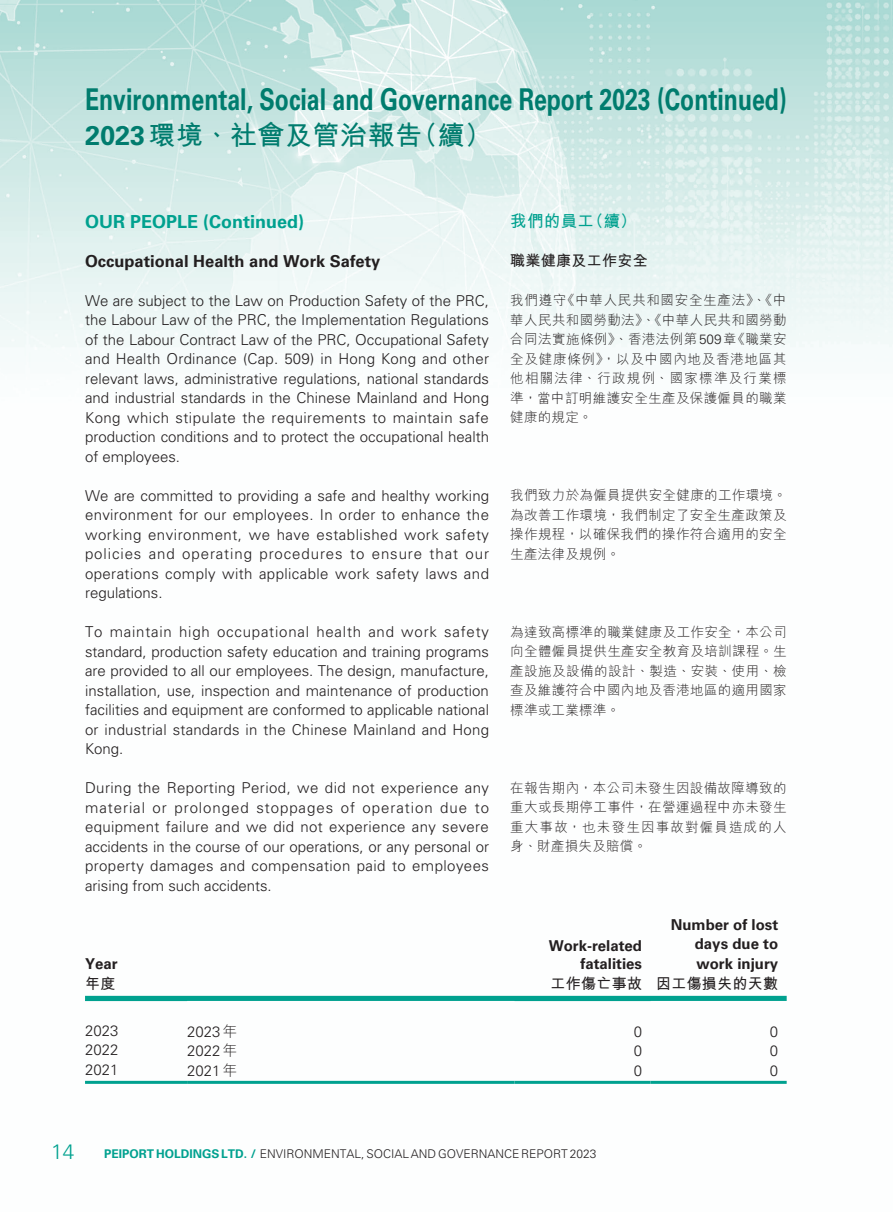
<style>
.page{position:relative;width:893px;height:1212px;background:#fff}
.page>*{position:absolute;margin:0;border:0;box-sizing:border-box;transform-origin:0 0}
.t1{font:700 30px "Univers LT Std";color:#007c6e;scale:.77 1}
.t2{font:700 27px "M Hei HK";letter-spacing:.02em;color:#007c6e}
.t3{font:300 21px "Univers LT Std";color:#00a18f}
._01_H1_E{font:700 18px "Univers LT Std";color:#00a18f}
._02_H2_E{font:700 16.5px "Univers LT Std";color:#231f20}
._001_H1_C{font:700 16.5px "M Hei HK";letter-spacing:.02em;color:#00a18f}
._00_txt_E{font:300 15px/19.5px "Univers LT Std";letter-spacing:.015em;color:#231f20;text-align:justify}
._50_Table_txt{font:700 15px "Univers LT Std";color:#231f20}
._50_Table_txt-2{font:300 15px "Univers LT Std";color:#231f20}
._50_Table_txt-3{font:700 15px "M Hei HK";letter-spacing:.02em;color:#231f20}
._002_H2_C{font:700 15px "M Hei HK";letter-spacing:.02em;color:#231f20}
._000_txt_C{font:300 13.5px/19.5px "M Hei HK";letter-spacing:.025em;color:#231f20;text-align:justify}
.t4{font:300 12px "Univers LT Std";color:#231f20}
.s1{font-family:"Univers LT Std"}
.s2{font-family:"M Hei HK"}
.s3{font-weight:700;color:#00a18f}
</style>
<div class="page">
<img style="left:0;top:0;width:893px;height:1081px">
<svg style="left:85px;top:996px;width:702px;height:5px;background:#01a18f"></svg>
<hr style="left:85px;top:1000px;width:102px;height:1px;background:#00a18f">
<hr style="left:514px;top:1000px;width:137px;height:1px;background:#00a18f">
<hr style="left:85px;top:1081px;width:102px;height:3px;background:#00a18f">
<hr style="left:187px;top:1081px;width:327px;height:3px;background:#00a18f">
<hr style="left:514px;top:1081px;width:137px;height:3px;background:#00a18f">
<hr style="left:651px;top:1081px;width:136px;height:3px;background:#00a18f">
<h1 class="t1" style="left:85px;top:82px;width:913px">Environmental, Social and Governance Report 2023 (Continued)</h1>
<h2 class="t2" style="left:85px;top:116px;width:408px"><span class="s1">2023</span>環境、社會及管治報告（續）</h2>
<p class="_01_H1_E" style="left:85px;top:211px;width:221px">OUR PEOPLE (Continued)</p>
<p class="_02_H2_E" style="left:85px;top:251px;width:297px">Occupational Health and Work Safety</p>
<p class="_00_txt_E" style="left:85px;top:290px;width:405px">We are subject to the Law on Production Safety of the PRC, the Labour Law of the PRC, the Implementation Regulations of the Labour Contract Law of the PRC, Occupational Safety and Health Ordinance (Cap. 509) in Hong Kong and other relevant laws, administrative regulations, national standards and industrial standards in the Chinese Mainland and Hong Kong which stipulate the requirements to maintain safe production conditions and to protect the occupational health of employees.</p>
<p class="_00_txt_E" style="left:85px;top:485px;width:405px">We are committed to providing a safe and healthy working environment for our employees. In order to enhance the working environment, we have established work safety policies and operating procedures to ensure that our operations comply with applicable work safety laws and regulations.</p>
<p class="_00_txt_E" style="left:85px;top:622px;width:405px">To maintain high occupational health and work safety standard, production safety education and training programs are provided to all our employees. The design, manufacture, installation, use, inspection and maintenance of production facilities and equipment are conformed to applicable national or industrial standards in the Chinese Mainland and Hong Kong.</p>
<p class="_00_txt_E" style="left:85px;top:778px;width:405px">During the Reporting Period, we did not experience any material or prolonged stoppages of operation due to equipment failure and we did not experience any severe accidents in the course of our operations, or any personal or property damages and compensation paid to employees arising from such accidents.</p>
<p class="_50_Table_txt" style="left:85px;top:954px;width:34px">Year</p>
<p class="_001_H1_C" style="left:510px;top:209px;width:128px">我們的員工（續）</p>
<p class="_002_H2_C" style="left:510px;top:250px;width:139px">職業健康及工作安全</p>
<p class="_000_txt_C" style="left:510px;top:290px;width:278px">我們遵守《中華人民共和國安全生產法》、《中華人民共和國勞動法》、《中華人民共和國勞動合同法實施條例》、香港法例第<span class="s1">509</span>章《職業安全及健康條例》，以及中國內地及香港地區其他相關法律、行政規例、國家標準及行業標準，當中訂明維護安全生產及保護僱員的職業健康的規定。</p>
<p class="_000_txt_C" style="left:510px;top:485px;width:278px">我們致力於為僱員提供安全健康的工作環境。為改善工作環境，我們制定了安全生產政策及操作規程，以確保我們的操作符合適用的安全生產法律及規例。</p>
<p class="_000_txt_C" style="left:510px;top:622px;width:278px">為達致高標準的職業健康及工作安全，本公司向全體僱員提供生產安全教育及培訓課程。生產設施及設備的設計、製造、安裝、使用、檢查及維護符合中國內地及香港地區的適用國家標準或工業標準。</p>
<p class="_000_txt_C" style="left:510px;top:778px;width:278px">在報告期內，本公司未發生因設備故障導致的重大或長期停工事件，在營運過程中亦未發生重大事故，也未發生因事故對僱員造成的人身、財產損失及賠償。</p>
<p class="_50_Table_txt" style="left:549px;top:936px;width:95px">Work-related</p>
<p class="_50_Table_txt" style="left:580px;top:954px;width:63px">fatalities</p>
<p class="_50_Table_txt" style="left:671px;top:915px;width:109px">Number of lost</p>
<p class="_50_Table_txt" style="left:695px;top:935px;width:85px">days due to</p>
<p class="_50_Table_txt" style="left:696px;top:954px;width:83px">work injury</p>
<p class="_50_Table_txt-3" style="left:85px;top:972px;width:32px">年度</p>
<p class="_50_Table_txt-3" style="left:551px;top:972px;width:93px">工作傷亡事故</p>
<p class="_50_Table_txt-3" style="left:656px;top:972px;width:124px">因工傷損失的天數</p>
<p class="_50_Table_txt-2" style="left:85px;top:1021px;width:35px">2023</p>
<p class="_50_Table_txt-2" style="left:187px;top:1022px;width:52px">2023<span class="s2">年</span></p>
<p class="_50_Table_txt-2" style="left:634px;top:1022px;width:10px">0</p>
<p class="_50_Table_txt-2" style="left:770px;top:1022px;width:10px">0</p>
<p class="_50_Table_txt-2" style="left:85px;top:1041px;width:35px">2022</p>
<p class="_50_Table_txt-2" style="left:187px;top:1042px;width:52px">2022<span class="s2">年</span></p>
<p class="_50_Table_txt-2" style="left:634px;top:1042px;width:10px">0</p>
<p class="_50_Table_txt-2" style="left:770px;top:1042px;width:10px">0</p>
<p class="_50_Table_txt-2" style="left:85px;top:1060px;width:35px">2021</p>
<p class="_50_Table_txt-2" style="left:187px;top:1061px;width:52px">2021<span class="s2">年</span></p>
<p class="_50_Table_txt-2" style="left:634px;top:1061px;width:10px">0</p>
<p class="_50_Table_txt-2" style="left:770px;top:1061px;width:10px">0</p>
<h3 class="t3" style="left:51px;top:1138px;width:25px">14</h3>
<p class="t4" style="left:104px;top:1147px;width:494px"><span class="s3">PEIPORT HOLDINGS LTD. /</span> ENVIRONMENTAL, SOCIAL AND GOVERNANCE REPORT 2023</p>
</div>
